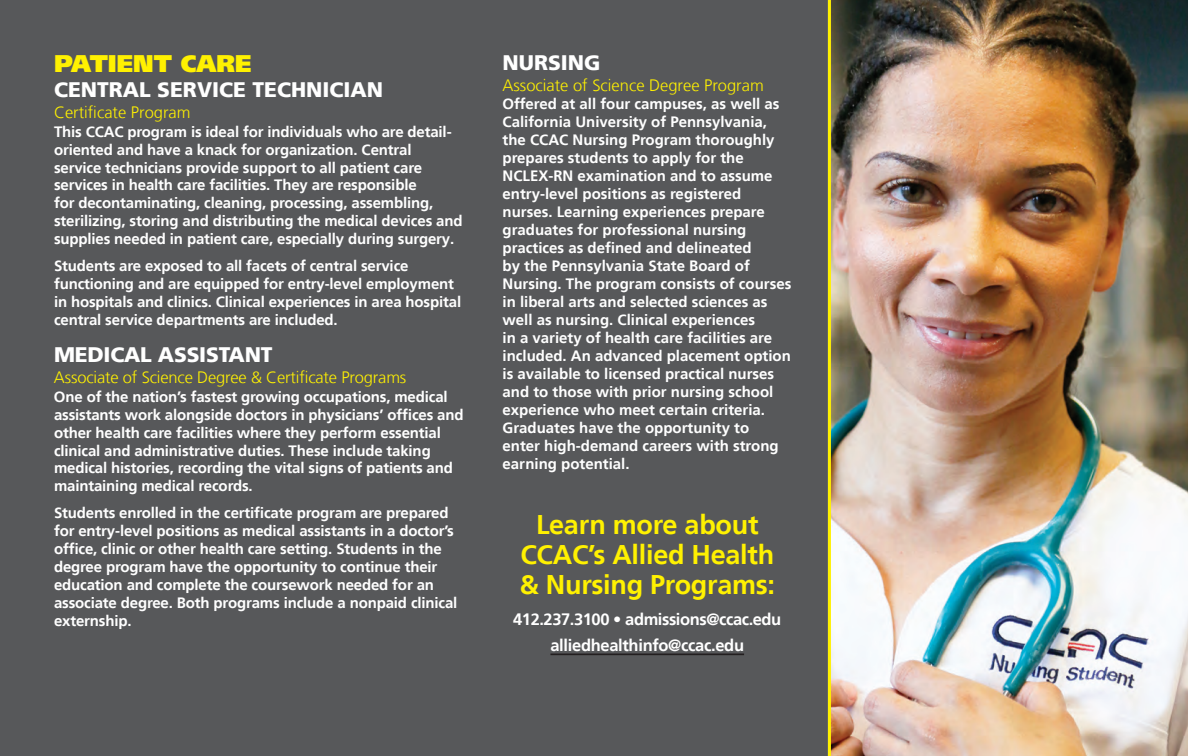
<style>
.page{position:relative;width:1188px;height:756px;background:#fff}
.page>*{position:absolute;margin:0;border:0;box-sizing:border-box;transform-origin:0 0}
.t1{font:700 27px "Frutiger LT";letter-spacing:-.01em;color:#fff101}
.t2{font:900 24px "Frutiger LT";color:#fff101}
.t3{font:900 21px "Frutiger LT";color:#fff}
.t4{font:300 16.5px "Frutiger LT";color:#fff101}
.t5{font:700 16.5px "Frutiger LT";letter-spacing:-.025em;color:#fff}
.t6{font:700 15px/18px "Frutiger LT";letter-spacing:-.01em;color:#fff}
</style>
<div class="page">
<div style="left:0;top:0;width:828px;height:756px;background:#57585a"></div>
<img style="left:831px;top:0;width:357px;height:756px">
<hr style="left:828px;top:0;width:3px;height:756px;background:#fff101">
<hr style="left:550px;top:654px;width:194px;height:1px;background:#231f20">
<p class="t3" style="left:503px;top:50px;width:100px">NURSING</p>
<p class="t4" style="left:503px;top:76px;width:263px">Associate of Science Degree Program</p>
<p class="t6" style="left:503px;top:95px;width:290px">Offered at all four campuses, as well as California University of Pennsylvania, the CCAC Nursing Program thoroughly prepares students to apply for the NCLEX-RN examination and to assume entry-level positions as registered nurses. Learning experiences prepare graduates for professional nursing practices as defined and delineated<br>by the Pennsylvania State Board of Nursing. The program consists of courses in liberal arts and selected sciences as well as nursing. Clinical experiences<br>in a variety of health care facilities are included. An advanced placement option is available to licensed practical nurses and to those with prior nursing school experience who meet certain criteria.<br>Graduates have the opportunity to<br>enter high-demand careers with strong earning potential.</p>
<p class="t2" style="left:54px;top:49px;width:199px">PATIENT CARE</p>
<p class="t3" style="left:54px;top:77px;width:331px">CENTRAL SERVICE TECHNICIAN</p>
<p class="t4" style="left:54px;top:103px;width:138px">Certificate Program</p>
<p class="t6" style="left:54px;top:123px;width:410px">This CCAC program is ideal for individuals who are detail&shy;oriented and have a knack for organization. Central service technicians provide support to all patient care services in health care facilities. They are responsible<br>for decontaminating, cleaning, processing, assembling, sterilizing, storing and distributing the medical devices and supplies needed in patient care, especially during surgery.</p>
<p class="t6" style="left:54px;top:257px;width:409px">Students are exposed to all facets of central service functioning and are equipped for entry-level employment in hospitals and clinics. Clinical experiences in area hospital central service departments are included.</p>
<p class="t3" style="left:54px;top:342px;width:220px">MEDICAL ASSISTANT</p>
<p class="t4" style="left:54px;top:368px;width:354px">Associate of Science Degree &amp; Certificate Programs</p>
<p class="t6" style="left:54px;top:388px;width:411px">One of the nation’s fastest growing occupations, medical assistants work alongside doctors in physicians’ offices and other health care facilities where they perform essential clinical and administrative duties. These include taking medical histories, recording the vital signs of patients and maintaining medical records.</p>
<p class="t6" style="left:54px;top:504px;width:405px">Students enrolled in the certificate program are prepared for entry-level positions as medical assistants in a doctor’s office, clinic or other health care setting. Students in the degree program have the opportunity to continue their education and complete the coursework needed for an associate degree. Both programs include a nonpaid clinical externship.</p>
<p class="t1" style="left:536px;top:509px;width:224px">Learn more about</p>
<p class="t1" style="left:520px;top:539px;width:255px">CCAC’s Allied Health</p>
<p class="t1" style="left:519px;top:569px;width:257px">&amp; Nursing Programs:</p>
<p class="t5" style="left:513px;top:610px;width:270px">412.237.3100 • admissions@ccac.edu</p>
<p class="t5" style="left:550px;top:636px;width:195px">alliedhealthinfo@ccac.edu</p>
</div>
